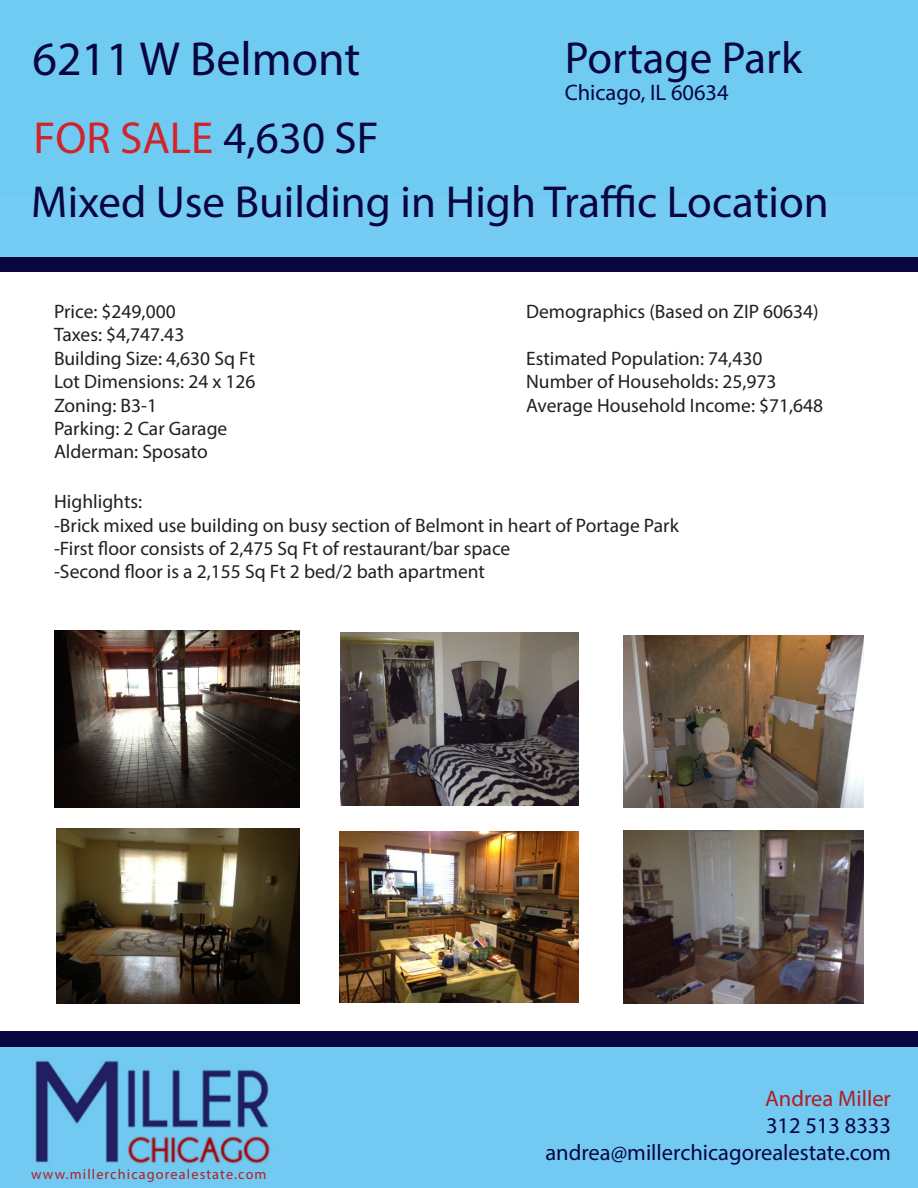
<style>
.page{position:relative;width:918px;height:1188px;background:#fff}
.page>*{position:absolute;margin:0;border:0;box-sizing:border-box;transform-origin:0 0}
.t1{font:48px "Myriad Pro";color:#09063f}
.t2{font:45px "Myriad Pro";color:#09063f}
.t3{font:45px "Myriad Pro";color:#d1232a}
.t4{font:22.5px "Myriad Pro";color:#09063f}
.t5{font:22.5px "Myriad Pro";color:#af1e22}
.t6{font:19.5px "Myriad Pro";color:#231f20}
.t7{font:14.25px "Myriad Pro";letter-spacing:.08em;color:#af1e22}
.s1{color:#09063f}
</style>
<div class="page">
<div style="left:0;top:212px;width:918px;height:60px;background:#09063f"></div>
<div style="left:0;top:0;width:918px;height:197px;background:#70cbf2"></div>
<div style="left:0;top:1047px;width:918px;height:141px;background:#72caf2"></div>
<div style="left:0;top:197px;width:918px;height:60px;background:#74ccf4"></div>
<div style="left:0;top:1031px;width:918px;height:16px;background:#09063f"></div>
<img style="left:33px;top:1060px;width:239px;height:104px">
<img style="left:54px;top:630px;width:245px;height:178px">
<img style="left:56px;top:828px;width:243px;height:176px">
<img style="left:623px;top:831px;width:241px;height:173px">
<img style="left:340px;top:832px;width:238px;height:171px">
<img style="left:341px;top:633px;width:237px;height:172px">
<img style="left:623px;top:635px;width:241px;height:173px">
<p class="t1" style="left:32px;top:30px;width:330px">6211 W Belmont</p>
<p class="t2" style="left:565px;top:30px;width:239px">Portage Park</p>
<p class="t4" style="left:565px;top:78px;width:166px">Chicago, IL 60634</p>
<p class="t3" style="left:33px;top:110px;width:347px">FOR SALE <span class="s1">4,630 SF</span></p>
<p class="t2" style="left:31px;top:175px;width:799px">Mixed Use Building in High Traffic Location</p>
<p class="t6" style="left:54px;top:300px;width:123px">Price: $249,000</p>
<p class="t6" style="left:54px;top:323px;width:132px">Taxes: $4,747.43</p>
<p class="t6" style="left:54px;top:346px;width:203px">Building Size: 4,630 Sq Ft</p>
<p class="t6" style="left:54px;top:370px;width:203px">Lot Dimensions: 24 x 126</p>
<p class="t6" style="left:54px;top:393px;width:105px">Zoning: B3-1</p>
<p class="t6" style="left:54px;top:417px;width:175px">Parking: 2 Car Garage</p>
<p class="t6" style="left:54px;top:440px;width:155px">Alderman: Sposato</p>
<p class="t6" style="left:54px;top:490px;width:90px">Highlights:</p>
<p class="t6" style="left:54px;top:513px;width:626px">-Brick mixed use building on busy section of Belmont in heart of Portage Park</p>
<p class="t6" style="left:54px;top:536px;width:458px">-First floor consists of 2,475 Sq Ft of restaurant/bar space</p>
<p class="t6" style="left:54px;top:560px;width:433px">-Second floor is a 2,155 Sq Ft 2 bed/2 bath apartment</p>
<p class="t6" style="left:526px;top:300px;width:294px">Demographics (Based on ZIP 60634)</p>
<p class="t6" style="left:526px;top:346px;width:238px">Estimated Population: 74,430</p>
<p class="t6" style="left:526px;top:370px;width:252px">Number of Households: 25,973</p>
<p class="t6" style="left:526px;top:393px;width:299px">Average Household Income: $71,648</p>
<p class="t7" style="left:31px;top:1165px;width:237px">www.millerchicagorealestate.com</p>
<p class="t5" style="left:765px;top:1085px;width:127px">Andrea Miller</p>
<p class="t4" style="left:766px;top:1112px;width:126px">312 513 8333</p>
<p class="t4" style="left:545px;top:1139px;width:347px">andrea@millerchicagorealestate.com</p>
</div>
